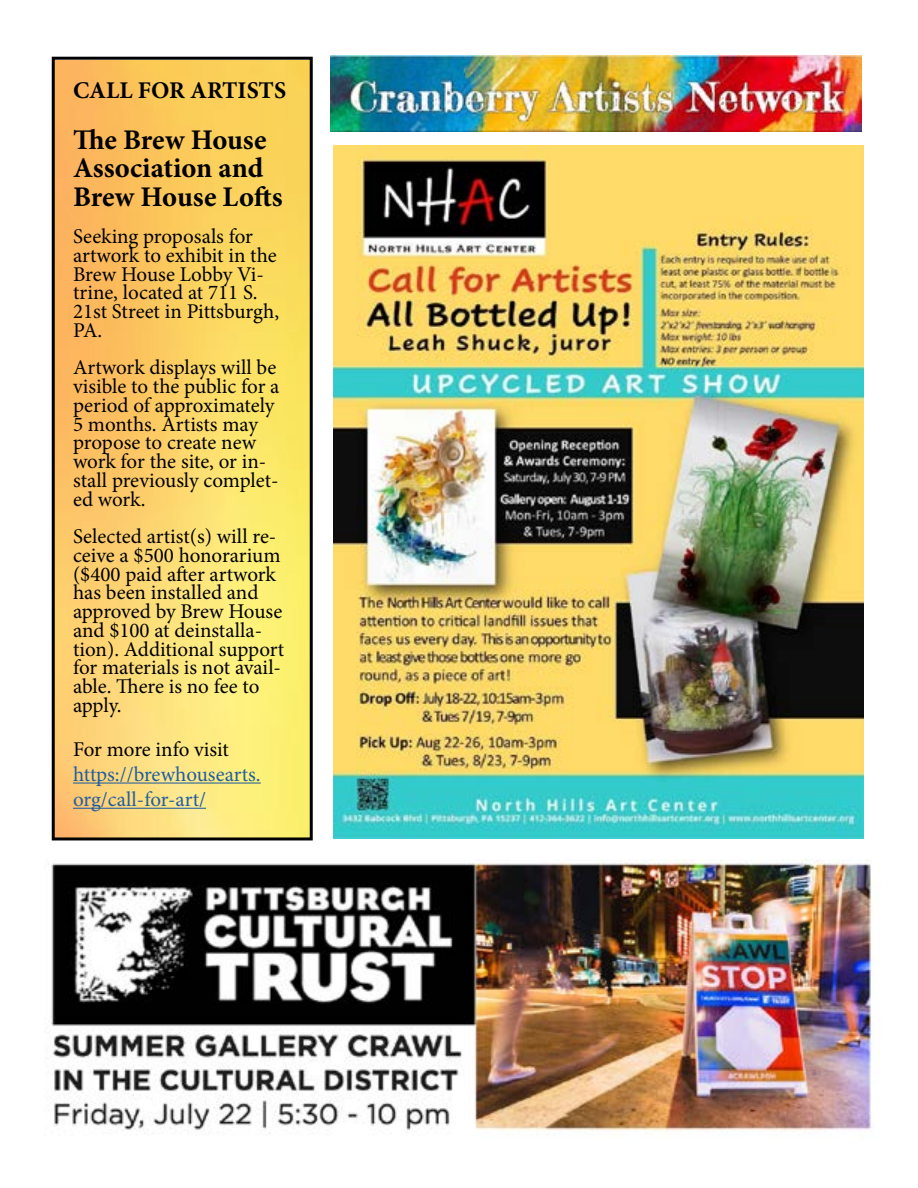
<style>
.page{position:relative;width:918px;height:1188px;background:#fff}
.page>*{position:absolute;margin:0;border:0;box-sizing:border-box;transform-origin:0 0}
.t1{font:700 28.5px/28.5px "Minion Pro";letter-spacing:-.005em;color:#000}
.t2{font:700 24px "Minion Pro";color:#000}
.t3{font:21px/18.8px "Minion Pro";letter-spacing:-.005em;color:#000}
.t4{font:21px/25.2px "Minion Pro";letter-spacing:-.005em;color:#215e9e}
</style>
<div class="page">
<img style="left:56px;top:61px;width:253px;height:775px">
<div style="left:52px;top:57px;width:261px;height:783px;border:3px solid #000"></div>
<img style="left:331px;top:56px;width:530px;height:75px">
<hr style="left:73px;top:783px;width:188px;height:1px;background:#215e9e">
<hr style="left:73px;top:808px;width:133px;height:1px;background:#215e9e">
<img style="left:333px;top:146px;width:531px;height:692px">
<img style="left:47px;top:859px;width:826px;height:275px">
<p class="t2" style="left:73px;top:74px;width:215px">CALL FOR ARTISTS</p>
<h1 class="t1" style="left:73px;top:125px;width:211px">The Brew House<br>Association and<br>Brew House Lofts</h1>
<p class="t3" style="left:73px;top:227px;width:208px">Seeking proposals for artwork to exhibit in the<br>Brew House Lobby Vi&shy;trine, located at 711 S.<br>21st Street in Pittsburgh,<br>PA.</p>
<p class="t3" style="left:73px;top:358px;width:208px">Artwork displays will be visible to the public for a period of approximately<br>5 months. Artists may propose to create new work for the site, or in&shy;stall previously complet&shy;ed work.</p>
<p class="t3" style="left:73px;top:527px;width:213px">Selected artist(s) will re&shy;ceive a $500 honorarium ($400 paid after artwork has been installed and approved by Brew House and $100 at deinstalla&shy;tion). Additional support for materials is not avail&shy;able. There is no fee to apply.</p>
<p class="t3" style="left:73px;top:740px;width:157px">For more info visit</p>
<p class="t4" style="left:73px;top:762px;width:189px">https://brewhousearts. org/call-for-art/</p>
</div>
